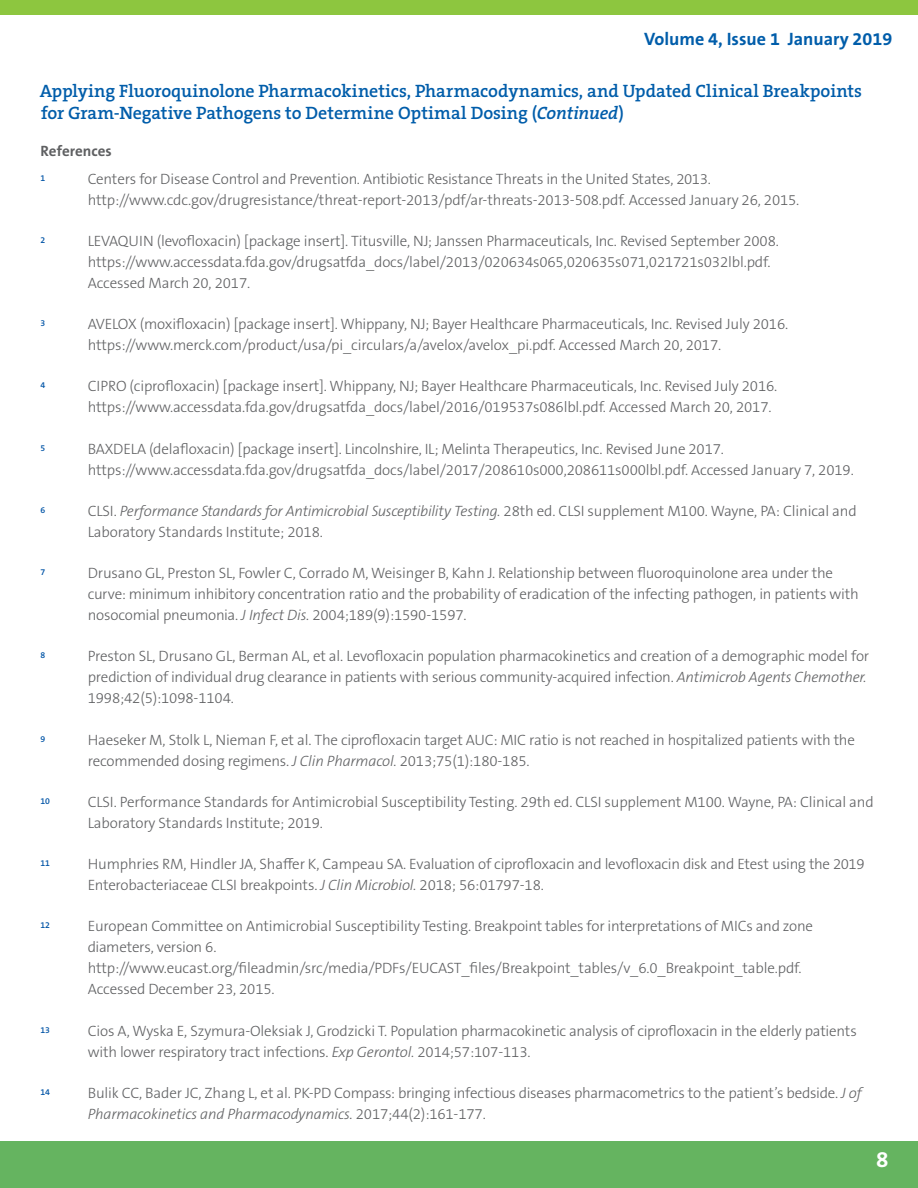
<style>
.page{position:relative;width:918px;height:1188px;background:#fff}
.page>*{position:absolute;margin:0;border:0;box-sizing:border-box;transform-origin:0 0}
.t1{font:700 22.5px "The Sans B W7";color:#fff}
.t2{font:600 18px/21.6px "The Serif B W6";color:#005daa}
.t3{font:700 18px "The Sans B W7";color:#005daa}
.t4{font:300 15px/21px "The Sans B W3";letter-spacing:-.01em;color:#606163}
.t5{font:700 15px "The Sans B W7";color:#5f6062}
.t6{font:600 8.7px "The Sans B W6";letter-spacing:-.01em;color:#0054a6}
.s1{font-style:italic}
</style>
<div class="page">
<div style="left:0;top:0;width:918px;height:15px;background:#8dc63f"></div>
<div style="left:0;top:1141px;width:918px;height:47px;background:#65b460"></div>
<p class="t3" style="left:644px;top:27px;width:249px">Volume 4, Issue 1 January 2019</p>
<p class="t2" style="left:40px;top:80px;width:824px">Applying Fluoroquinolone Pharmacokinetics, Pharmacodynamics, and Updated Clinical Breakpoints for Gram-Negative Pathogens to Determine Optimal Dosing (<span class="s1">Continued</span>)</p>
<p class="t5" style="left:40px;top:141px;width:73px">References</p>
<p class="t6" style="left:40px;top:172px;width:6px">1</p>
<p class="t4" style="left:88px;top:168px;width:713px">Centers for Disease Control and Prevention. Antibiotic Resistance Threats in the United States, 2013. http://www.cdc.gov/drugresistance/threat-report-2013/pdf/ar-threats-2013-508.pdf. Accessed January 26, 2015.</p>
<p class="t6" style="left:40px;top:234px;width:6px">2</p>
<p class="t4" style="left:88px;top:230px;width:693px">LEVAQUIN (levofloxacin) [package insert]. Titusville, NJ; Janssen Pharmaceuticals, Inc. Revised September 2008. https://www.accessdata.fda.gov/drugsatfda_docs/label/2013/020634s065,020635s071,021721s032lbl.pdf.<br>Accessed March 20, 2017.</p>
<p class="t6" style="left:40px;top:318px;width:6px">3</p>
<p class="t4" style="left:88px;top:314px;width:702px">AVELOX (moxifloxacin) [package insert]. Whippany, NJ; Bayer Healthcare Pharmaceuticals, Inc. Revised July 2016. https://www.merck.com/product/usa/pi_circulars/a/avelox/avelox_pi.pdf. Accessed March 20, 2017.</p>
<p class="t6" style="left:40px;top:380px;width:6px">4</p>
<p class="t4" style="left:88px;top:376px;width:691px">CIPRO (ciprofloxacin) [package insert]. Whippany, NJ; Bayer Healthcare Pharmaceuticals, Inc. Revised July 2016. https://www.accessdata.fda.gov/drugsatfda_docs/label/2016/019537s086lbl.pdf. Accessed March 20, 2017.</p>
<p class="t6" style="left:40px;top:442px;width:6px">5</p>
<p class="t4" style="left:88px;top:438px;width:768px">BAXDELA (delafloxacin) [package insert]. Lincolnshire, IL; Melinta Therapeutics, Inc. Revised June 2017. https://www.accessdata.fda.gov/drugsatfda_docs/label/2017/208610s000,208611s000lbl.pdf. Accessed January 7, 2019.</p>
<p class="t6" style="left:40px;top:504px;width:6px">6</p>
<p class="t4" style="left:88px;top:500px;width:771px">CLSI. <span class="s1">Performance Standards for Antimicrobial Susceptibility Testing.</span> 28th ed. CLSI supplement M100. Wayne, PA: Clinical and<br>Laboratory Standards Institute; 2018.</p>
<p class="t6" style="left:40px;top:567px;width:6px">7</p>
<p class="t4" style="left:88px;top:563px;width:773px">Drusano GL, Preston SL, Fowler C, Corrado M, Weisinger B, Kahn J. Relationship between fluoroquinolone area under the curve: minimum inhibitory concentration ratio and the probability of eradication of the infecting pathogen, in patients with nosocomial pneumonia. <span class="s1">J Infect Dis.</span> 2004;189(9):1590-1597.</p>
<p class="t6" style="left:40px;top:650px;width:6px">8</p>
<p class="t4" style="left:88px;top:646px;width:783px">Preston SL, Drusano GL, Berman AL, et al. Levofloxacin population pharmacokinetics and creation of a demographic model for prediction of individual drug clearance in patients with serious community-acquired infection. <span class="s1">Antimicrob Agents Chemother.<br></span>1998;42(5):1098-1104.</p>
<p class="t6" style="left:40px;top:733px;width:6px">9</p>
<p class="t4" style="left:88px;top:729px;width:769px">Haeseker M, Stolk L, Nieman F, et al. The ciprofloxacin target AUC: MIC ratio is not reached in hospitalized patients with the recommended dosing regimens. <span class="s1">J Clin Pharmacol.</span> 2013;75(1):180-185.</p>
<p class="t6" style="left:40px;top:795px;width:11px">10</p>
<p class="t4" style="left:88px;top:791px;width:788px">CLSI. Performance Standards for Antimicrobial Susceptibility Testing. 29th ed. CLSI supplement M100. Wayne, PA: Clinical and<br>Laboratory Standards Institute; 2019.</p>
<p class="t6" style="left:40px;top:858px;width:11px">11</p>
<p class="t4" style="left:88px;top:854px;width:778px">Humphries RM, Hindler JA, Shaffer K, Campeau SA. Evaluation of ciprofloxacin and levofloxacin disk and Etest using the 2019<br>Enterobacteriaceae CLSI breakpoints. <span class="s1">J Clin Microbiol.</span> 2018; 56:01797-18.</p>
<p class="t6" style="left:40px;top:920px;width:11px">12</p>
<p class="t4" style="left:88px;top:916px;width:727px">European Committee on Antimicrobial Susceptibility Testing. Breakpoint tables for interpretations of MICs and zone diameters, version 6. http://www.eucast.org/fileadmin/src/media/PDFs/EUCAST_files/Breakpoint_tables/v_6.0_Breakpoint_table.pdf.<br>Accessed December 23, 2015.</p>
<p class="t6" style="left:40px;top:1024px;width:11px">13</p>
<p class="t4" style="left:88px;top:1020px;width:771px">Cios A, Wyska E, Szymura-Oleksiak J, Grodzicki T. Population pharmacokinetic analysis of ciprofloxacin in the elderly patients with lower respiratory tract infections. <span class="s1">Exp Gerontol.</span> 2014;57:107-113.</p>
<p class="t6" style="left:40px;top:1086px;width:11px">14</p>
<p class="t4" style="left:88px;top:1082px;width:776px">Bulik CC, Bader JC, Zhang L, et al. PK-PD Compass: bringing infectious diseases pharmacometrics to the patient’s bedside. <span class="s1">J of<br>Pharmacokinetics and Pharmacodynamics.</span> 2017;44(2):161-177.</p>
<h1 class="t1" style="left:876px;top:1145px;width:14px">8</h1>
</div>
